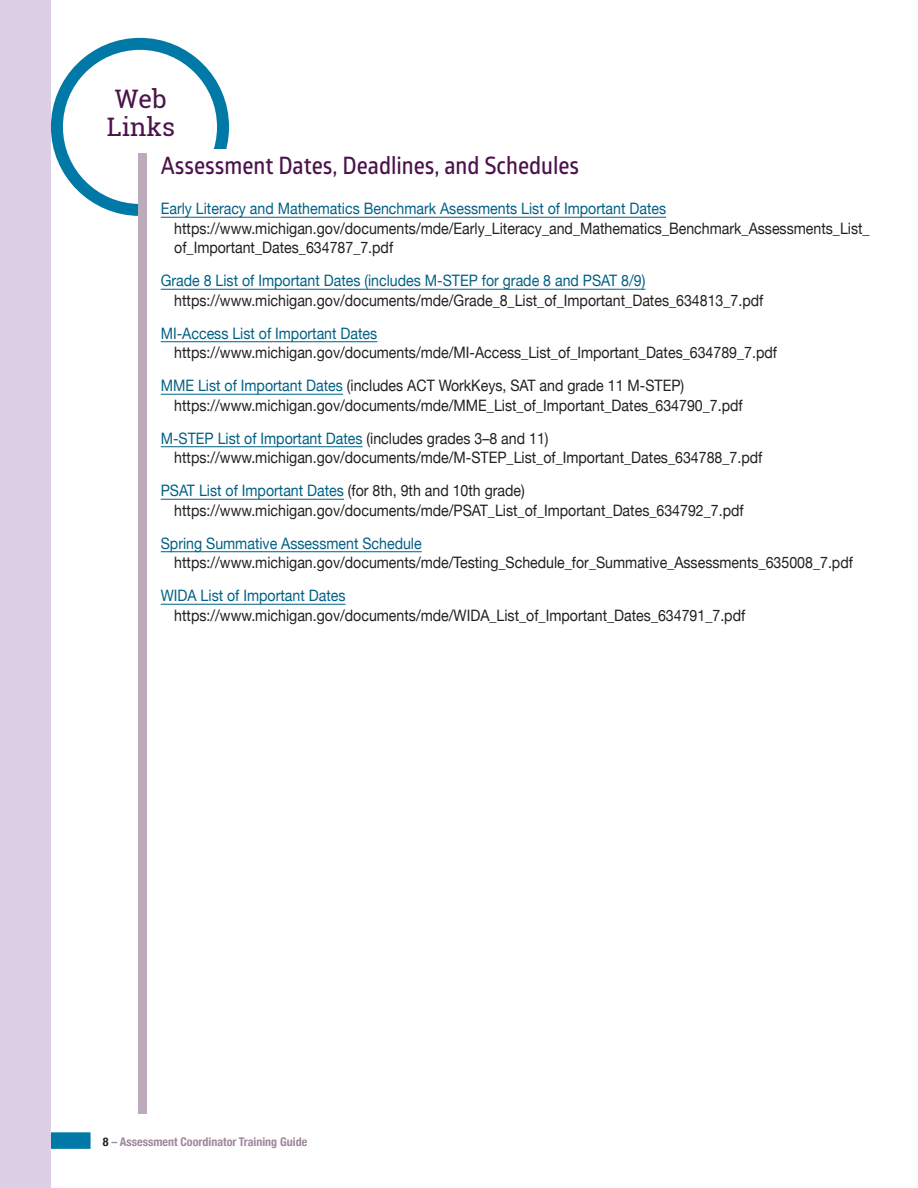
<style>
.page{position:relative;width:918px;height:1188px;background:#fff}
.page>*{position:absolute;margin:0;border:0;box-sizing:border-box;transform-origin:0 0}
.SectionHd{font:25.5px "Roboto Slab";color:#4b134a}
.subhead1{font:24px "Glober Semi Bold Free";color:#4b134a;scale:.9 1}
.Resources_List_full{font:15.75px/19.5px "Helvetica Neue";color:#231f20;scale:.9 1}
.Resources_List_visab{font:15.75px "Helvetica Neue";color:#006084;scale:.9 1}
.Resources_List_visab-2{font:15.75px "Helvetica Neue";color:#231f20;scale:.9 1}
.t1{font:700 condensed 12px "Helvetica Neue";color:#a0879d}
.s1{color:#006084}
.s2{color:#231f20}
.s3{color:#939598}
</style>
<div class="page">
<div style="left:39px;top:1132px;width:52px;height:17px;background:#0079a6"></div>
<div style="left:0;top:0;width:51px;height:1188px;background:#ddcfe6"></div>
<div style="left:51px;top:38px;width:178px;height:178px;border:12px solid #0079a6;border-radius:50%"></div>
<div style="left:138px;top:153px;width:9px;height:961px;background:#bcacbb"></div>
<div style="left:147px;top:150px;width:736px;height:964px;background:#fff"></div>
<hr style="left:161px;top:217px;width:505px;height:1px;background:#006084">
<hr style="left:161px;top:289px;width:484px;height:1px;background:#006084">
<hr style="left:161px;top:341px;width:216px;height:1px;background:#006084">
<hr style="left:161px;top:394px;width:182px;height:1px;background:#006084">
<hr style="left:161px;top:446px;width:202px;height:1px;background:#006084">
<hr style="left:161px;top:499px;width:183px;height:1px;background:#006084">
<hr style="left:161px;top:551px;width:261px;height:1px;background:#006084">
<hr style="left:161px;top:604px;width:185px;height:1px;background:#006084">
<p class="SectionHd" style="left:115px;top:81px;width:53px">Web</p>
<p class="SectionHd" style="left:107px;top:109px;width:70px">Links</p>
<p class="subhead1" style="left:161px;top:149px;width:466px">Assessment Dates, Deadlines, and Schedules</p>
<p class="Resources_List_visab" style="left:161px;top:197px;width:563px">Early Literacy and Mathematics Benchmark Asessments List of Important Dates</p>
<p class="Resources_List_full" style="left:174px;top:219px;width:774px">https://www.michigan.gov/documents/mde/Early_Literacy_and_Mathematics_Benchmark_Assessments_List_ of_Important_Dates_634787_7.pdf</p>
<p class="Resources_List_visab" style="left:161px;top:269px;width:540px">Grade 8 List of Important Dates (includes M-STEP for grade 8 and PSAT 8/9)</p>
<p class="Resources_List_full" style="left:174px;top:291px;width:656px">https://www.michigan.gov/documents/mde/Grade_8_List_of_Important_Dates_634813_7.pdf</p>
<p class="Resources_List_visab" style="left:161px;top:322px;width:242px">MI-Access List of Important Dates</p>
<p class="Resources_List_full" style="left:174px;top:344px;width:671px">https://www.michigan.gov/documents/mde/MI-Access_List_of_Important_Dates_634789_7.pdf</p>
<p class="Resources_List_visab-2" style="left:161px;top:374px;width:583px"><span class="s1">MME List of Important Dates</span> (includes ACT WorkKeys, SAT and grade 11 M-STEP)</p>
<p class="Resources_List_full" style="left:174px;top:396px;width:633px">https://www.michigan.gov/documents/mde/MME_List_of_Important_Dates_634790_7.pdf</p>
<p class="Resources_List_visab" style="left:161px;top:427px;width:432px">M-STEP List of Important Dates <span class="s2">(includes grades 3–8 and 11)</span></p>
<p class="Resources_List_full" style="left:174px;top:449px;width:655px">https://www.michigan.gov/documents/mde/M-STEP_List_of_Important_Dates_634788_7.pdf</p>
<p class="Resources_List_visab" style="left:161px;top:479px;width:406px">PSAT List of Important Dates <span class="s2">(for 8th, 9th and 10th grade)</span></p>
<p class="Resources_List_full" style="left:174px;top:501px;width:634px">https://www.michigan.gov/documents/mde/PSAT_List_of_Important_Dates_634792_7.pdf</p>
<p class="Resources_List_visab" style="left:161px;top:532px;width:292px">Spring Summative Assessment Schedule</p>
<p class="Resources_List_full" style="left:174px;top:554px;width:756px">https://www.michigan.gov/documents/mde/Testing_Schedule_for_Summative_Assessments_635008_7.pdf</p>
<p class="Resources_List_visab" style="left:161px;top:584px;width:207px">WIDA List of Important Dates</p>
<p class="Resources_List_full" style="left:174px;top:606px;width:636px">https://www.michigan.gov/documents/mde/WIDA_List_of_Important_Dates_634791_7.pdf</p>
<p class="t1" style="left:103px;top:1132px;width:206px"><span class="s2">8</span> <span class="s3">–</span> Assessment Coordinator Training Guide</p>
</div>
